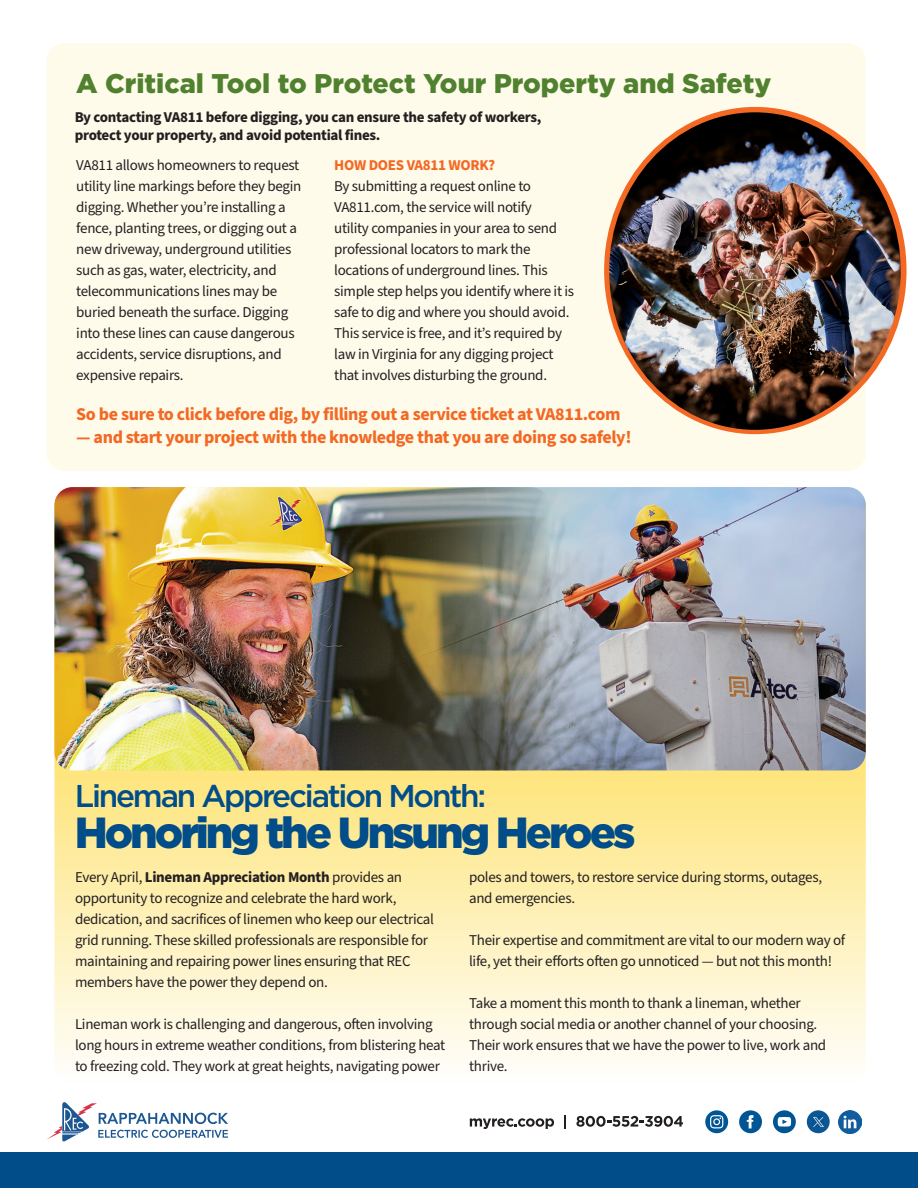
<style>
.page{position:relative;width:918px;height:1188px;background:#fff}
.page>*{position:absolute;margin:0;border:0;box-sizing:border-box;transform-origin:0 0}
.t1{font:900 43.5px "Gotham";letter-spacing:-.07em;color:#004d89}
.t2{font:500 31.5px "Gotham";letter-spacing:-.07em;color:#004d89}
.t3{font:900 27px "Gotham";color:#50812e}
.t4{font:700 18px "Source Sans Pro";letter-spacing:-.02em;color:#f36924}
.t5{font:15px/21px "Source Sans Pro";letter-spacing:-.02em;color:#231f20}
.t6{font:700 15px/18px "Source Sans Pro";letter-spacing:-.02em;color:#231f20}
.t7{font:700 15px "Source Sans Pro";letter-spacing:-.02em;color:#f36924}
.s1{font-weight:700}
</style>
<div class="page">
<svg style="left:54px;top:488px;width:812px;height:595px;background:#fdf1bc"></svg>
<div style="left:0;top:1152px;width:918px;height:36px;background:#004d89"></div>
<svg style="left:739px;top:1110px;width:23px;height:23px"></svg>
<svg style="left:705px;top:1110px;width:23px;height:23px"></svg>
<svg style="left:773px;top:1110px;width:23px;height:23px"></svg>
<svg style="left:470px;top:1118px;width:84px;height:11px"></svg>
<svg style="left:564px;top:1115px;width:2px;height:13px"></svg>
<svg style="left:576px;top:1116px;width:107px;height:11px"></svg>
<svg style="left:47px;top:1102px;width:181px;height:39px"></svg>
<img style="left:839px;top:1110px;width:23px;height:23px">
<div style="left:807px;top:1110px;width:23px;height:23px;background:#0b5693;border-radius:50%"></div>
<svg style="left:813px;top:1117px;width:11px;height:10px"></svg>
<div style="left:46px;top:43px;width:820px;height:428px;background:#fefbeb;border-radius:18px"></div>
<img style="left:549px;top:487px;width:317px;height:283px">
<img style="left:54px;top:487px;width:495px;height:283px">
<img style="left:609px;top:112px;width:292px;height:318px">
<p class="t3" style="left:76px;top:65px;width:697px">A Critical Tool to Protect Your Property and Safety</p>
<p class="t6" style="left:75px;top:109px;width:468px">By contacting VA811 before digging, you can ensure the safety of workers, protect your property, and avoid potential fines.</p>
<p class="t5" style="left:76px;top:155px;width:227px">VA811 allows homeowners to request utility line markings before they begin digging. Whether you’re installing a fence, planting trees, or digging out a new driveway, underground utilities such as gas, water, electricity, and telecommunications lines may be buried beneath the surface. Digging into these lines can cause dangerous accidents, service disruptions, and expensive repairs.</p>
<p class="t7" style="left:334px;top:154px;width:163px">HOW DOES VA811 WORK?</p>
<p class="t5" style="left:334px;top:176px;width:241px">By submitting a request online to VA811.com, the service will notify<br>utility companies in your area to send professional locators to mark the locations of underground lines. This simple step helps you identify where it is safe to dig and where you should avoid.<br>This service is free, and it’s required by law in Virginia for any digging project that involves disturbing the ground.</p>
<p class="t4" style="left:76px;top:402px;width:546px">So be sure to click before dig, by filling out a service ticket at VA811.com</p>
<p class="t4" style="left:76px;top:424px;width:557px">— and start your project with the knowledge that you are doing so safely!</p>
<p class="t2" style="left:75px;top:775px;width:413px">Lineman Appreciation Month:</p>
<p class="t1" style="left:75px;top:802px;width:562px">Honoring the Unsung Heroes</p>
<p class="t5" style="left:75px;top:867px;width:360px">Every April, <span class="s1">Lineman Appreciation Month</span> provides an opportunity to recognize and celebrate the hard work, dedication, and sacrifices of linemen who keep our electrical grid running. These skilled professionals are responsible for maintaining and repairing power lines ensuring that REC members have the power they depend on.</p>
<p class="t5" style="left:75px;top:1014px;width:372px">Lineman work is challenging and dangerous, often involving long hours in extreme weather conditions, from blistering heat to freezing cold. They work at great heights, navigating power</p>
<p class="t5" style="left:469px;top:867px;width:355px">poles and towers, to restore service during storms, outages, and emergencies.</p>
<p class="t5" style="left:469px;top:930px;width:378px">Their expertise and commitment are vital to our modern way of life, yet their efforts often go unnoticed — but not this month!</p>
<p class="t5" style="left:469px;top:993px;width:359px">Take a moment this month to thank a lineman, whether through social media or another channel of your choosing.<br>Their work ensures that we have the power to live, work and thrive.</p>
</div>
